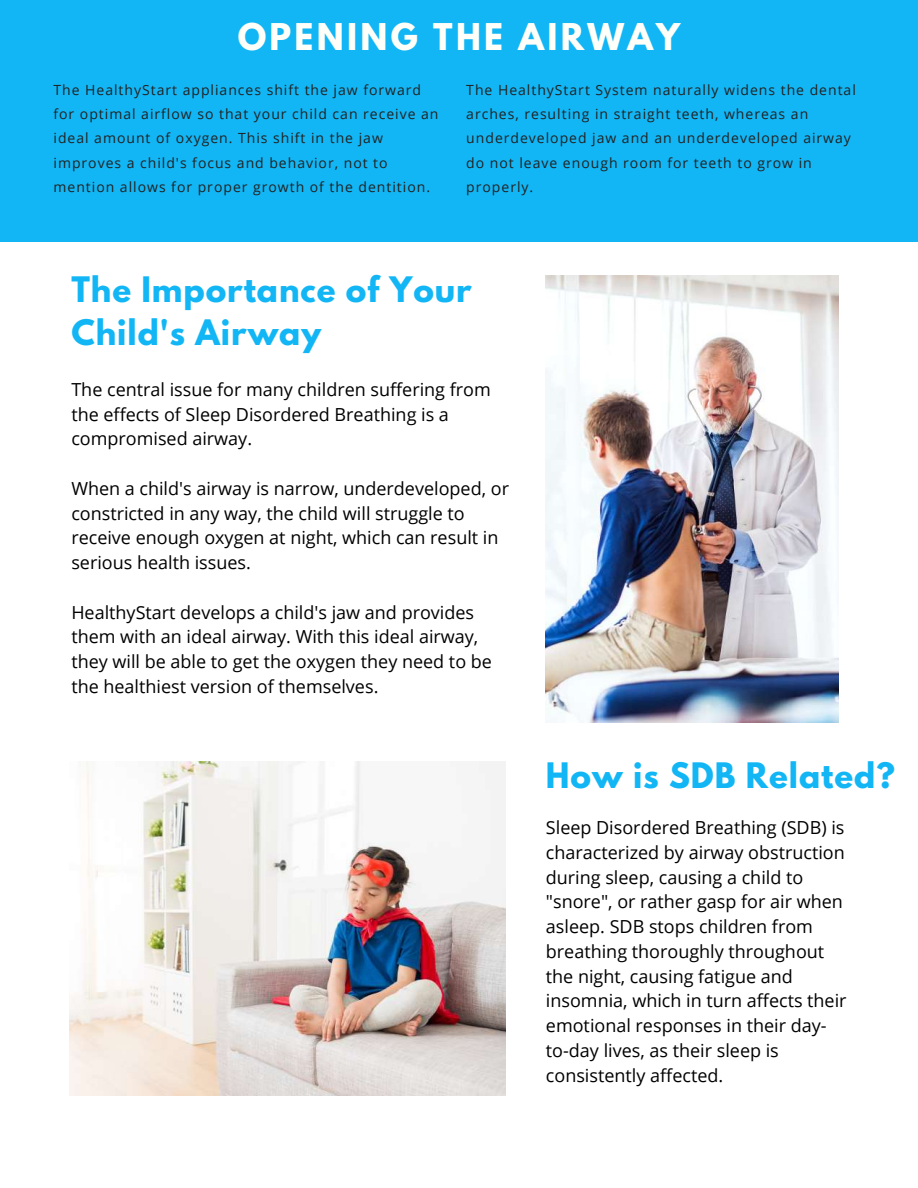
<style>
.page{position:relative;width:918px;height:1188px;background:#fff}
.page>*{position:absolute;margin:0;border:0;box-sizing:border-box;transform-origin:0 0}
.t1{font:700 32.7px "League Spartan";letter-spacing:.1em;color:#fffff9}
.t2{font:700 31.2px/43.3px "League Spartan";letter-spacing:.03em;color:#12b6f5}
.t3{font:18px/24.8px "Open Sans";color:#000}
.t4{font:13.95px/24.3px "Open Sans";letter-spacing:.07em;color:#222}
</style>
<div class="page">
<div style="left:0;top:0;width:918px;height:241px;background:#12b6f5"></div>
<img style="left:70px;top:762px;width:435px;height:334px">
<img style="left:546px;top:275px;width:292px;height:447px">
<h1 class="t1" style="left:238px;top:21px;width:444px">OPENING THE AIRWAY</h1>
<p class="t4" style="left:54px;top:77px;width:386px">The HealthyStart appliances shift the jaw forward for optimal airflow so that your child can receive an ideal amount of oxygen. This shift in the jaw improves a child's focus and behavior, not to mention allows for proper growth of the dentition.</p>
<p class="t4" style="left:466px;top:77px;width:391px">The HealthyStart System naturally widens the dental arches, resulting in straight teeth, whereas an underdeveloped jaw and an underdeveloped airway do not leave enough room for teeth to grow in properly.</p>
<h2 class="t2" style="left:71px;top:272px;width:402px">The Importance of Your<br>Child's Airway</h2>
<p class="t3" style="left:71px;top:377px;width:421px">The central issue for many children suffering from the effects of Sleep Disordered Breathing is a compromised airway.</p>
<p class="t3" style="left:71px;top:476px;width:439px">When a child's airway is narrow, underdeveloped, or constricted in any way, the child will struggle to receive enough oxygen at night, which can result in serious health issues.</p>
<p class="t3" style="left:71px;top:599px;width:422px">HealthyStart develops a child's jaw and provides them with an ideal airway. With this ideal airway, they will be able to get the oxygen they need to be the healthiest version of themselves.</p>
<h2 class="t2" style="left:546px;top:758px;width:351px">How is SDB Related?</h2>
<p class="t3" style="left:546px;top:815px;width:302px">Sleep Disordered Breathing (SDB) is characterized by airway obstruction during sleep, causing a child to "snore", or rather gasp for air when asleep. SDB stops children from breathing thoroughly throughout the night, causing fatigue and insomnia, which in turn affects their emotional responses in their day&shy;to-day lives, as their sleep is consistently affected.</p>
</div>
